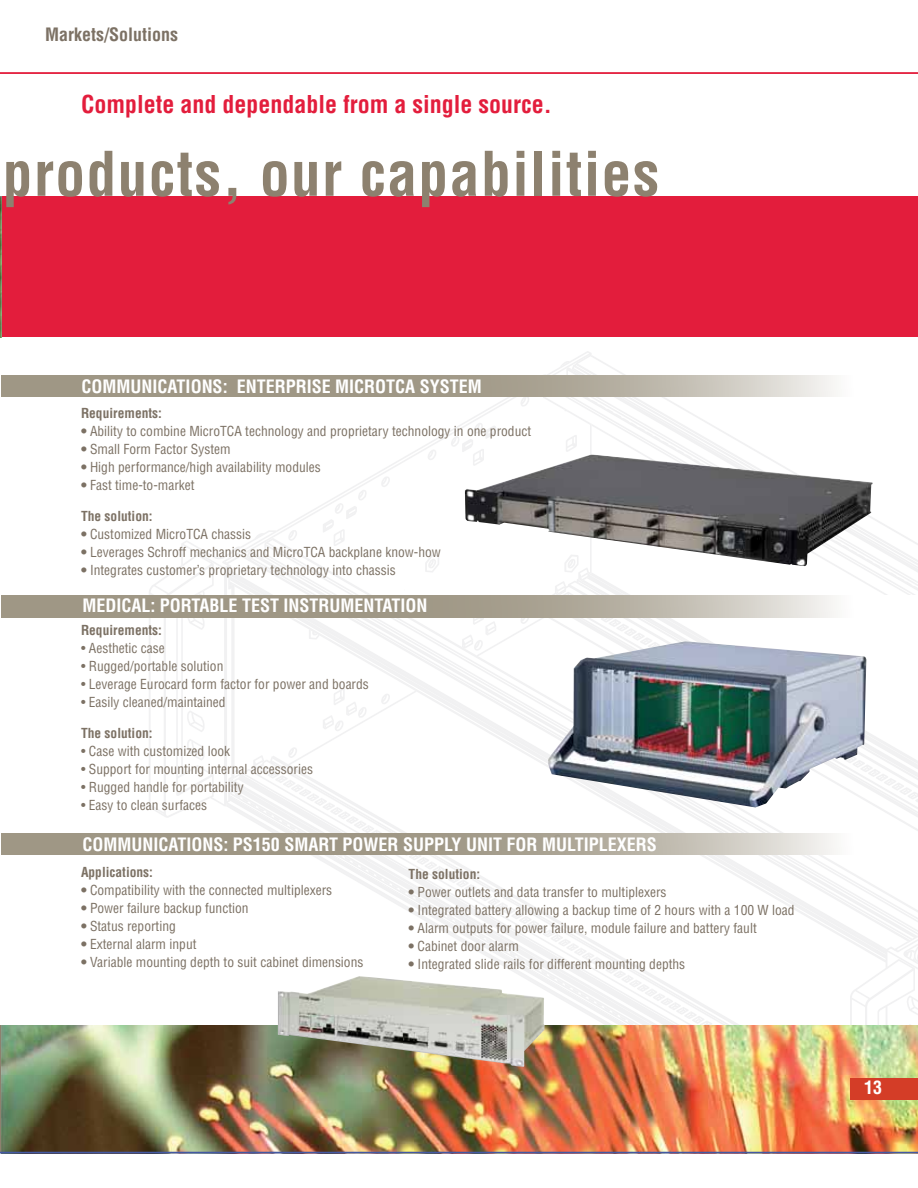
<style>
.page{position:relative;width:918px;height:1188px;background:#fff}
.page>*{position:absolute;margin:0;border:0;box-sizing:border-box;transform-origin:0 0}
.t1{font:700 condensed 60px "Helvetica LT Std";letter-spacing:.02em;color:#8d816f}
.t2{font:700 condensed 24px "Helvetica LT Std";color:#e31d3c}
.t3{font:700 condensed 18px "Helvetica LT Std";color:#fff}
.t4{font:700 condensed 18px "Helvetica LT Std";color:#7c7164}
.t5{font:condensed 13.5px "Helvetica LT Std";color:#7c7164}
.t6{font:700 condensed 13.5px "Helvetica LT Std";color:#7c7164}
.s1{font-weight:700}
</style>
<div class="page">
<svg style="left:547px;top:351px;width:347px;height:179px"></svg>
<svg style="left:443px;top:397px;width:125px;height:38px"></svg>
<svg style="left:278px;top:435px;width:311px;height:95px"></svg>
<svg style="left:181px;top:530px;width:737px;height:495px"></svg>
<svg style="left:895px;top:739px;width:23px;height:286px"></svg>
<svg style="left:1px;top:375px;width:893px;height:22px;background:#b3ad9f"></svg>
<svg style="left:1px;top:596px;width:917px;height:21px;background:#b5afa1"></svg>
<svg style="left:1px;top:833px;width:917px;height:22px;background:#b5afa1"></svg>
<svg style="left:552px;top:833px;width:10px;height:6px"></svg>
<div style="left:0;top:197px;width:17px;height:140px;background:#e31d3c"></div>
<img style="left:0;top:196px;width:1px;height:141px">
<hr style="left:0;top:1025px;width:1px;height:128px;background:#8d816f">
<img style="left:1px;top:1025px;width:917px;height:127px">
<div style="left:17px;top:197px;width:901px;height:140px;background:#e31d3c"></div>
<hr style="left:0;top:1152px;width:918px;height:2px;background:#4459a3">
<img style="left:465px;top:454px;width:408px;height:112px">
<img style="left:548px;top:641px;width:318px;height:167px">
<hr style="left:0;top:72px;width:918px;height:2px;background:#e31d3c">
<div style="left:850px;top:1078px;width:68px;height:22px;background:#d43d27"></div>
<img style="left:278px;top:976px;width:267px;height:91px">
<h3 class="t4" style="left:45px;top:24px;width:135px">Markets/Solutions</h3>
<h2 class="t2" style="left:81px;top:89px;width:472px">Complete and dependable from a single source.</h2>
<h1 class="t1" style="left:3px;top:136px;width:658px">products, our capabilities</h1>
<h3 class="t3" style="left:82px;top:375px;width:402px">COMMUNICATIONS: ENTERPRISE MICROTCA SYSTEM</h3>
<p class="t6" style="left:81px;top:405px;width:82px">Requirements:</p>
<p class="t5" style="left:81px;top:423px;width:452px"><span class="s1">•</span> Ability to combine MicroTCA technology and proprietary technology in one product</p>
<p class="t5" style="left:81px;top:441px;width:151px"><span class="s1">•</span> Small Form Factor System</p>
<p class="t5" style="left:81px;top:459px;width:241px"><span class="s1">•</span> High performance/high availability modules</p>
<p class="t5" style="left:81px;top:477px;width:115px"><span class="s1">•</span> Fast time-to-market</p>
<p class="t6" style="left:81px;top:507px;width:73px">The solution:</p>
<p class="t5" style="left:81px;top:525px;width:172px"><span class="s1">•</span> Customized MicroTCA chassis</p>
<p class="t5" style="left:81px;top:543px;width:361px"><span class="s1">•</span> Leverages Schroff mechanics and MicroTCA backplane know-how</p>
<p class="t5" style="left:81px;top:561px;width:316px"><span class="s1">•</span> Integrates customer’s proprietary technology into chassis</p>
<h3 class="t3" style="left:82px;top:595px;width:347px">MEDICAL: PORTABLE TEST INSTRUMENTATION</h3>
<p class="t6" style="left:81px;top:622px;width:82px">Requirements:</p>
<p class="t5" style="left:81px;top:640px;width:85px">• Aesthetic case</p>
<p class="t5" style="left:81px;top:658px;width:144px">• Rugged/portable solution</p>
<p class="t5" style="left:81px;top:676px;width:289px">• Leverage Eurocard form factor for power and boards</p>
<p class="t5" style="left:81px;top:694px;width:146px">• Easily cleaned/maintained</p>
<p class="t6" style="left:81px;top:724px;width:73px">The solution:</p>
<p class="t5" style="left:81px;top:742px;width:151px">• Case with customized look</p>
<p class="t5" style="left:81px;top:760px;width:234px">• Support for mounting internal accessories</p>
<p class="t5" style="left:81px;top:778px;width:164px">• Rugged handle for portability</p>
<p class="t5" style="left:81px;top:796px;width:128px">• Easy to clean surfaces</p>
<h3 class="t3" style="left:82px;top:833px;width:576px">COMMUNICATIONS: PS150 SMART POWER SUPPLY UNIT FOR MULTIPLEXERS</h3>
<p class="t6" style="left:81px;top:864px;width:74px">Applications:</p>
<p class="t5" style="left:81px;top:882px;width:253px"><span class="s1">•</span> Compatibility with the connected multiplexers</p>
<p class="t5" style="left:81px;top:900px;width:169px"><span class="s1">•</span> Power failure backup function</p>
<p class="t5" style="left:81px;top:918px;width:96px"><span class="s1">•</span> Status reporting</p>
<p class="t5" style="left:81px;top:936px;width:117px"><span class="s1">•</span> External alarm input</p>
<p class="t5" style="left:81px;top:954px;width:284px"><span class="s1">•</span> Variable mounting depth to suit cabinet dimensions</p>
<p class="t6" style="left:409px;top:865px;width:73px">The solution:</p>
<p class="t5" style="left:409px;top:883px;width:259px"><span class="s1">•</span> Power outlets and data transfer to multiplexers</p>
<p class="t5" style="left:409px;top:901px;width:388px"><span class="s1">•</span> Integrated battery allowing a backup time of 2 hours with a 100 W load</p>
<p class="t5" style="left:409px;top:919px;width:350px"><span class="s1">•</span> Alarm outputs for power failure, module failure and battery fault</p>
<p class="t5" style="left:409px;top:937px;width:112px"><span class="s1">•</span> Cabinet door alarm</p>
<p class="t5" style="left:409px;top:955px;width:278px"><span class="s1">•</span> Integrated slide rails for different mounting depths</p>
<h3 class="t3" style="left:864px;top:1077px;width:19px">13</h3>
</div>
